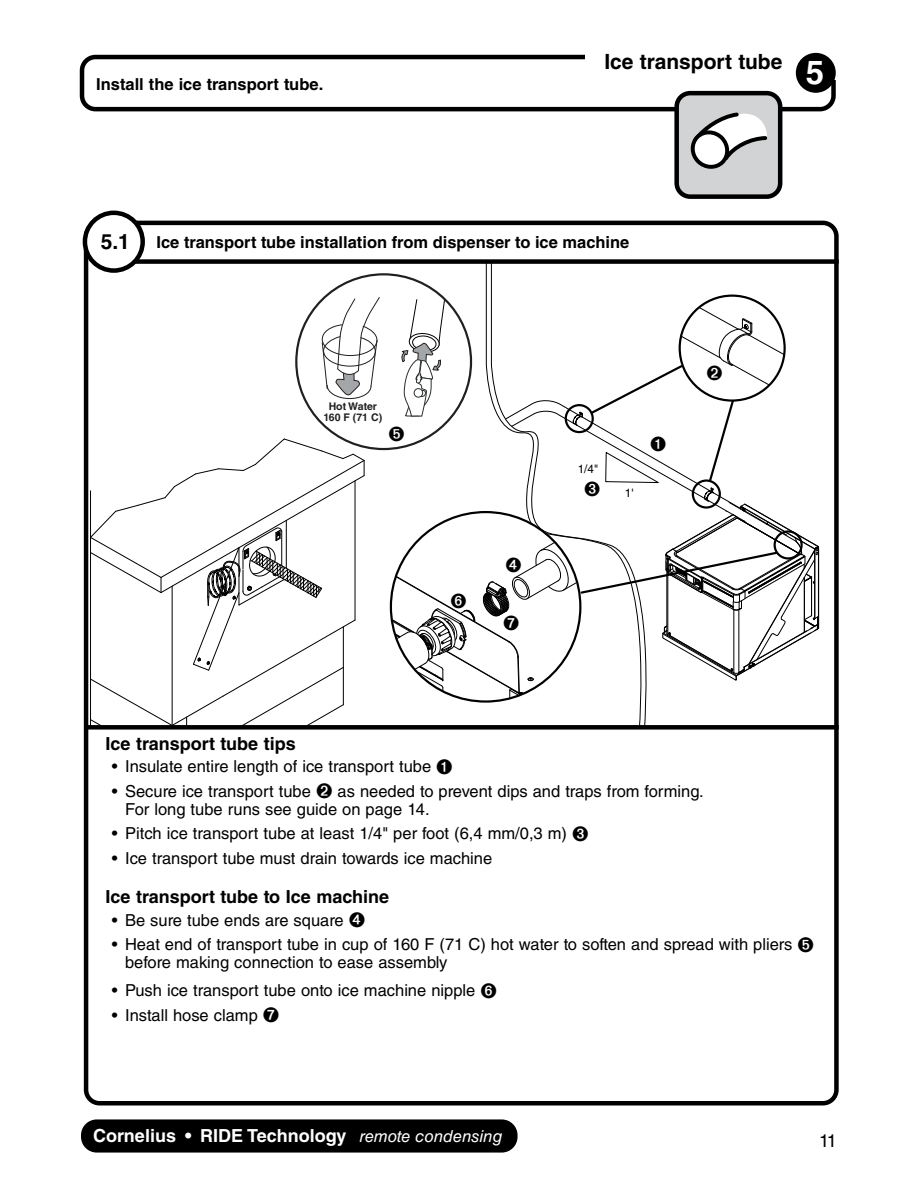
<style>
.page{position:relative;width:918px;height:1188px;background:#fff}
.page>*{position:absolute;margin:0;border:0;box-sizing:border-box;transform-origin:0 0}
.t1{font:700 33px "Helvetica LT Std";color:#fff}
.t2{font:700 21px "Helvetica LT Std";color:#000}
.t3{font:700 18px "Helvetica LT Std";color:#000}
.t4{font:700 18px "Helvetica LT Std";color:#fff}
.t5{font:18px "Helvetica LT Std";color:#000}
.t6{font:16.5px/18px "Helvetica LT Std";color:#000}
.t7{font:700 16.5px "Helvetica LT Std";color:#000}
.t8{font:11.7px "Helvetica LT Std";color:#000}
.t9{font:700 10.5px/11.2px "Helvetica LT Std";color:#202020;text-align:center}
.s1{font-weight:400;font-style:italic;font-size:16.5px}
</style>
<div class="page">
<div style="left:83px;top:1122px;width:432px;height:28px;background:#000;border-radius:14px"></div>
<div style="left:81px;top:1119px;width:437px;height:34px;border:4px solid #000;border-radius:14px"></div>
<div style="left:84px;top:221px;width:755px;height:884px;border:4px solid #000;border-radius:14px"></div>
<svg style="left:321px;top:296px;width:59px;height:104px"></svg>
<svg style="left:90px;top:438px;width:275px;height:287px"></svg>
<div style="left:80px;top:55px;width:756px;height:56px;border:4px solid #000;border-radius:14px"></div>
<div style="left:585px;top:36px;width:265px;height:44px;background:#fff"></div>
<div style="left:677px;top:93px;width:103px;height:104px;background:#d1d3d4;border-radius:14px"></div>
<svg style="left:691px;top:113px;width:76px;height:56px"></svg>
<div style="left:674px;top:91px;width:108px;height:108px;border:4px solid #000;border-radius:14px"></div>
<div style="left:796px;top:53px;width:40px;height:40px;background:#000;border-radius:50%"></div>
<div style="left:88px;top:725px;width:751px;height:5px;background:#000"></div>
<div style="left:95px;top:259px;width:744px;height:5px;background:#000"></div>
<div style="left:85px;top:213px;width:58px;height:58px;background:#fff;border-radius:50%"></div>
<div style="left:83px;top:211px;width:62px;height:62px;border:4px solid #000;border-radius:50%"></div>
<svg style="left:389px;top:298px;width:430px;height:400px"></svg>
<p class="t7" style="left:96px;top:74px;width:229px">Install the ice transport tube.</p>
<p class="t2" style="left:604px;top:48px;width:180px">Ice transport tube</p>
<h1 class="t1" style="left:806px;top:52px;width:20px">5</h1>
<p class="t2" style="left:101px;top:229px;width:31px">5.1</p>
<p class="t7" style="left:157px;top:233px;width:474px">Ice transport tube installation from dispenser to ice machine</p>
<p class="t9" style="left:323px;top:400px;width:60px">Hot Water<br>160 F (71 C)</p>
<p class="t8" style="left:578px;top:462px;width:22px">1/4"</p>
<p class="t8" style="left:625px;top:486px;width:10px">1'</p>
<p class="t3" style="left:106px;top:733px;width:192px">Ice transport tube tips</p>
<p class="t6" style="left:112px;top:758px;width:343px">• Insulate entire length of ice transport tube ➊</p>
<p class="t6" style="left:125px;top:782px;width:580px;text-indent:-13px">• Secure ice transport tube ➋ as needed to prevent dips and traps from forming.<br>For long tube runs see guide on page 14.</p>
<p class="t6" style="left:112px;top:825px;width:478px">• Pitch ice transport tube at least 1/4" per foot (6,4 mm/0,3 m) ➌</p>
<p class="t6" style="left:112px;top:849px;width:382px">• Ice transport tube must drain towards ice machine</p>
<p class="t3" style="left:106px;top:886px;width:285px">Ice transport tube to Ice machine</p>
<p class="t6" style="left:112px;top:911px;width:255px">• Be sure tube ends are square ➍</p>
<p class="t6" style="left:125px;top:936px;width:690px;text-indent:-13px">• Heat end of transport tube in cup of 160 F (71 C) hot water to soften and spread with pliers ➎ before making connection to ease assembly</p>
<p class="t6" style="left:112px;top:982px;width:387px">• Push ice transport tube onto ice machine nipple ➏</p>
<p class="t6" style="left:112px;top:1006px;width:169px">• Install hose clamp ➐</p>
<p class="t4" style="left:93px;top:1125px;width:411px">Cornelius • RIDE Technology <span class="s1">remote condensing</span></p>
<p class="t5" style="left:819px;top:1130px;width:19px">11</p>
</div>
